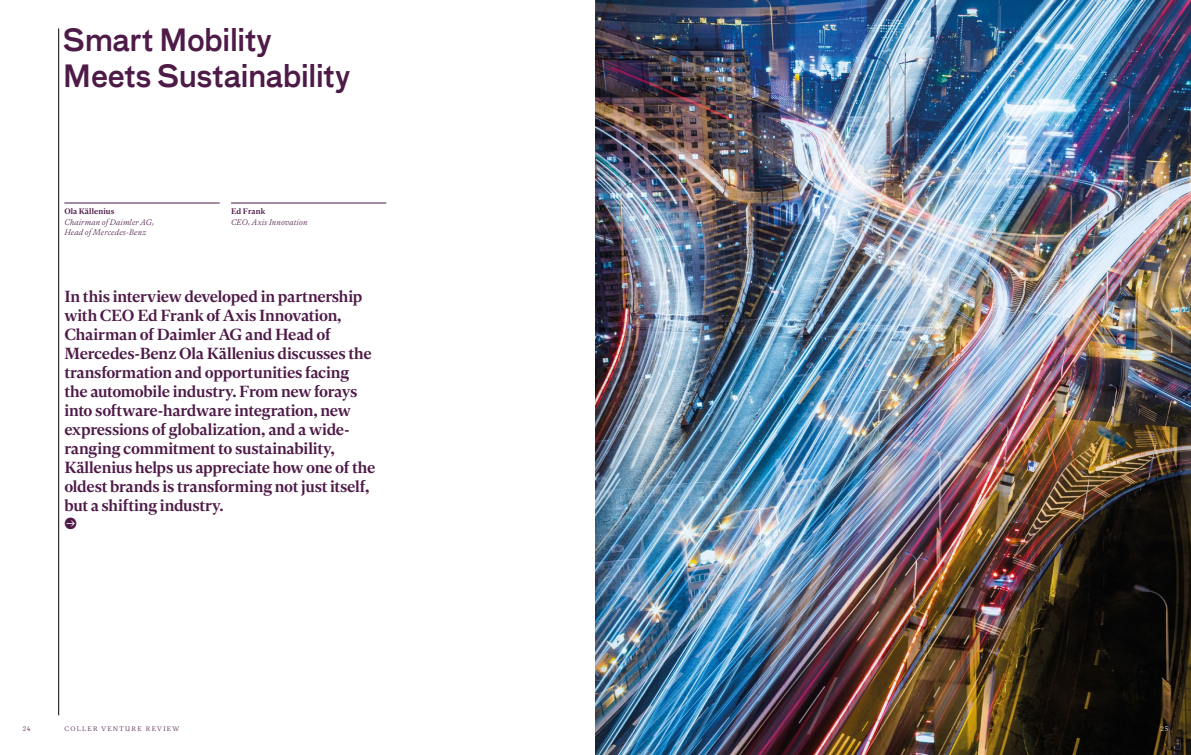
<style>
.page{position:relative;width:1191px;height:755px;background:#fff}
.page>*{position:absolute;margin:0;border:0;box-sizing:border-box;transform-origin:0 0}
.t1{font:500 30px/36px "Bau";letter-spacing:-.02em;color:#4e1a48}
.t2{font:500 16px/19px "Independent Text";letter-spacing:-.015em;color:#4e1a48}
.t3{font:300 16px "Independent Text";color:#4e1a48}
.t4{font:italic 300 8px/10.5px "Independent Text";letter-spacing:.015em;color:#4e1a48}
.t5{font:500 8px "Independent Text";letter-spacing:.02em;color:#4e1a48}
.t6{font:300 6.5px "Independent Text";letter-spacing:.2em;color:#4e1a48}
.t7{font:300 6.5px "Independent Text";color:#fff}
</style>
<div class="page">
<img style="left:639px;top:0;width:552px;height:754px">
<hr style="left:58px;top:28px;width:1px;height:686px;background:#000">
<hr style="left:64px;top:203px;width:156px;height:1px;background:#4e1a48">
<hr style="left:231px;top:203px;width:155px;height:1px;background:#4e1a48">
<img style="left:595px;top:0;width:44px;height:754px">
<h1 class="t1" style="left:63px;top:22px;width:289px">Smart Mobility<br>Meets Sustainability</h1>
<p class="t5" style="left:64px;top:206px;width:52px">Ola Källenius</p>
<p class="t4" style="left:64px;top:217px;width:91px">Chairman of Daimler AG,<br>Head of Mercedes-Benz</p>
<p class="t5" style="left:231px;top:206px;width:36px">Ed Frank</p>
<p class="t4" style="left:231px;top:217px;width:78px">CEO, Axis Innovation</p>
<p class="t2" style="left:64px;top:287px;width:312px">In this interview developed in partnership with CEO Ed Frank of Axis Innovation, Chairman of Daimler AG and Head of Mercedes-Benz Ola Källenius discusses the transformation and opportunities facing the automobile industry. From new forays into software-hardware integration, new expressions of globalization, and a wide&shy;ranging commitment to sustainability, Källenius helps us appreciate how one of the oldest brands is transforming not just itself, but a shifting industry.</p>
<p class="t3" style="left:64px;top:514px;width:14px">•</p>
<p class="t6" style="left:23px;top:724px;width:9px">24</p>
<p class="t6" style="left:64px;top:724px;width:117px">COLLER VENTURE REVIEW</p>
<p class="t7" style="left:1160px;top:724px;width:9px">25</p>
</div>
